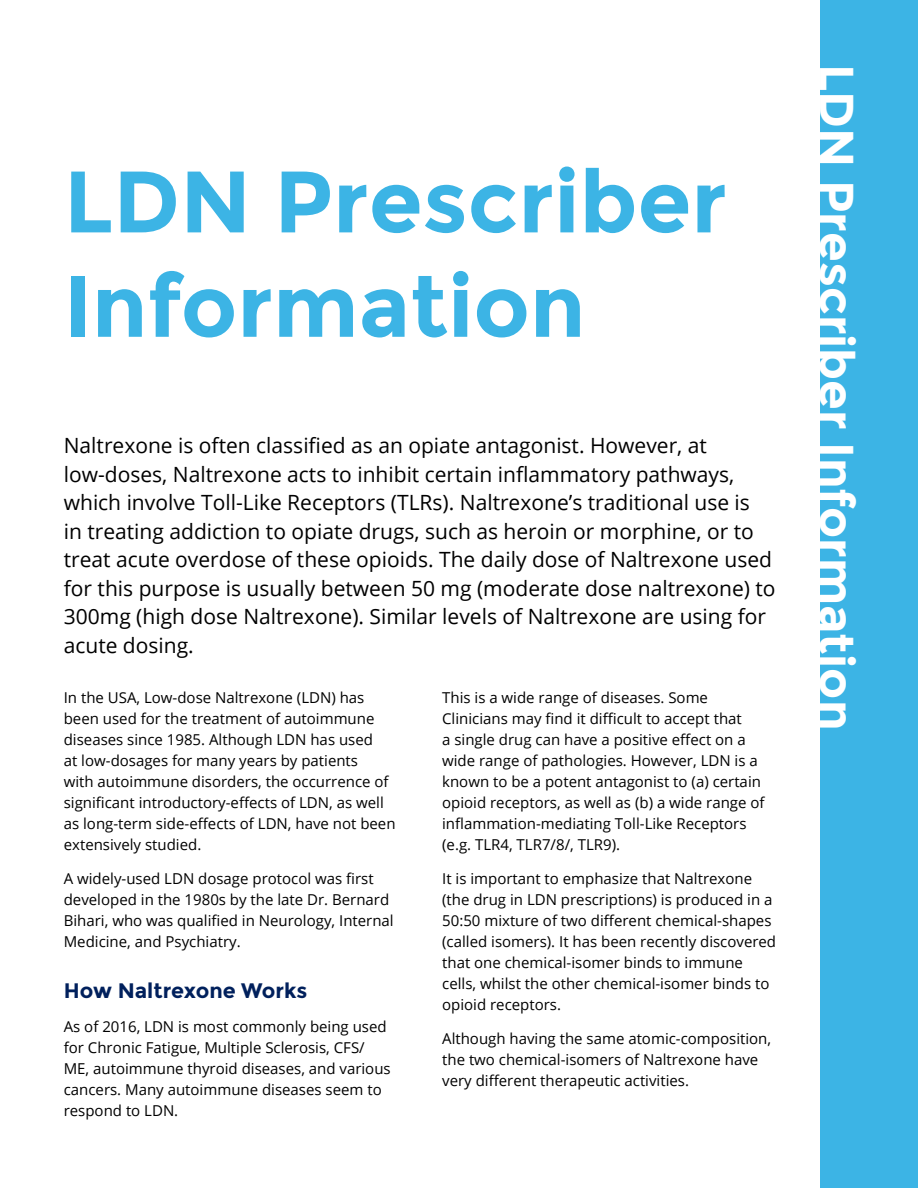
<style>
.page{position:relative;width:918px;height:1188px;background:#fff}
.page>*{position:absolute;margin:0;border:0;box-sizing:border-box;transform-origin:0 0}
.t1{font:700 87px/104.4px "Montserrat";color:#3cb4e5}
.t2{font:700 48px "Montserrat";color:#fff}
.t3{font:21px/28.5px "Open Sans";color:#000}
.t4{font:700 21px "Montserrat";color:#00205c}
.t5{font:15px/21px "Open Sans";color:#000}
</style>
<div class="page">
<div style="left:820px;top:0;width:98px;height:1188px;background:#3cb4e5"></div>
<h1 class="t1" style="left:64px;top:150px;width:665px">LDN Prescriber<br>Information</h1>
<p class="t3" style="left:64px;top:431px;width:713px">Naltrexone is often classified as an opiate antagonist. However, at low-doses, Naltrexone acts to inhibit certain inflammatory pathways, which involve Toll-Like Receptors (TLRs). Naltrexone’s traditional use is<br>in treating addiction to opiate drugs, such as heroin or morphine, or to treat acute overdose of these opioids. The daily dose of Naltrexone used for this purpose is usually between 50 mg (moderate dose naltrexone) to 300mg (high dose Naltrexone). Similar levels of Naltrexone are using for acute dosing.</p>
<p class="t5" style="left:64px;top:687px;width:333px">In the USA, Low-dose Naltrexone (LDN) has been used for the treatment of autoimmune diseases since 1985. Although LDN has used<br>at low-dosages for many years by patients<br>with autoimmune disorders, the occurrence of significant introductory-effects of LDN, as well as long-term side-effects of LDN, have not been extensively studied.</p>
<p class="t5" style="left:64px;top:868px;width:331px">A widely-used LDN dosage protocol was first developed in the 1980s by the late Dr. Bernard Bihari, who was qualified in Neurology, Internal Medicine, and Psychiatry.</p>
<h3 class="t4" style="left:64px;top:978px;width:245px">How Naltrexone Works</h3>
<p class="t5" style="left:64px;top:1015px;width:328px">As of 2016, LDN is most commonly being used for Chronic Fatigue, Multiple Sclerosis, CFS/ ME, autoimmune thyroid diseases, and various cancers. Many autoimmune diseases seem to respond to LDN.</p>
<p class="t5" style="left:442px;top:687px;width:324px">This is a wide range of diseases. Some Clinicians may find it difficult to accept that<br>a single drug can have a positive effect on a wide range of pathologies. However, LDN is a known to be a potent antagonist to (a) certain opioid receptors, as well as (b) a wide range of inflammation-mediating Toll-Like Receptors (e.g. TLR4, TLR7/8/, TLR9).</p>
<p class="t5" style="left:442px;top:868px;width:335px">It is important to emphasize that Naltrexone (the drug in LDN prescriptions) is produced in a 50:50 mixture of two different chemical-shapes (called isomers). It has been recently discovered that one chemical-isomer binds to immune cells, whilst the other chemical-isomer binds to opioid receptors.</p>
<p class="t5" style="left:442px;top:1028px;width:330px">Although having the same atomic-composition, the two chemical-isomers of Naltrexone have very different therapeutic activities.</p>
<h2 class="t2" style="left:865px;top:64px;width:668px;rotate:90deg">LDN Prescriber Information</h2>
</div>
